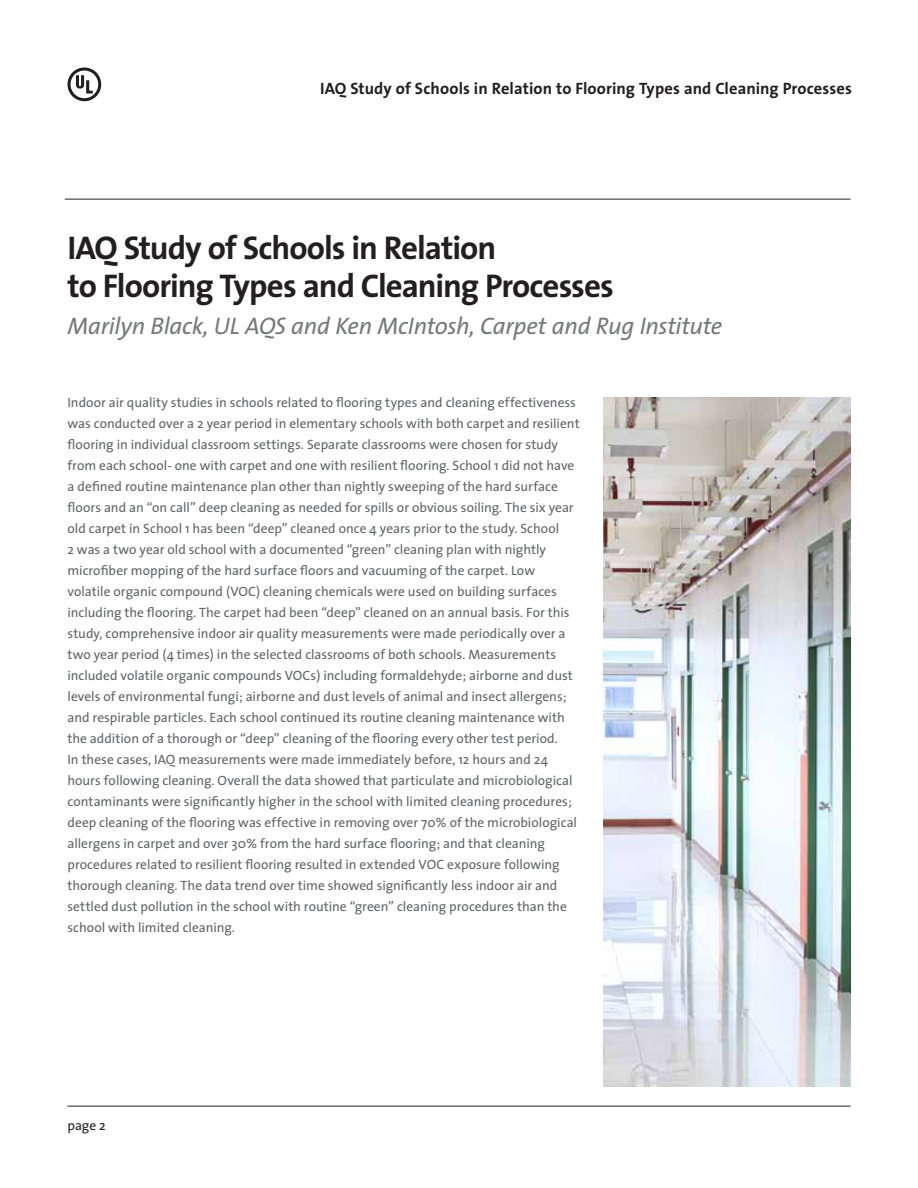
<style>
.page{position:relative;width:918px;height:1188px;background:#fff}
.page>*{position:absolute;margin:0;border:0;box-sizing:border-box;transform-origin:0 0}
.t1{font:700 33px/37.5px "The Sans";letter-spacing:-.03em;color:#231f20}
.t2{font:italic 24px "The Sans";letter-spacing:-.015em;color:#77787b}
.t3{font:700 16.5px "The Sans";letter-spacing:.005em;color:#231f20}
.t4{font:13.5px/21px "The Sans";color:#636466}
.t5{font:13.5px "The Sans";color:#231f20}
</style>
<div class="page">
<svg style="left:67px;top:67px;width:35px;height:35px"></svg>
<hr style="left:65px;top:199px;width:785px;height:1px;background:#231f20">
<hr style="left:68px;top:1106px;width:782px;height:1px;background:#231f20">
<img style="left:604px;top:397px;width:246px;height:689px">
<p class="t3" style="left:320px;top:74px;width:533px">IAQ Study of Schools in Relation to Flooring Types and Cleaning Processes</p>
<h1 class="t1" style="left:68px;top:229px;width:548px">IAQ Study of Schools in Relation<br>to Flooring Types and Cleaning Processes</h1>
<h2 class="t2" style="left:68px;top:306px;width:656px">Marilyn Black, UL AQS and Ken McIntosh, Carpet and Rug Institute</h2>
<p class="t4" style="left:68px;top:392px;width:514px">Indoor air quality studies in schools related to flooring types and cleaning effectiveness was conducted over a 2 year period in elementary schools with both carpet and resilient flooring in individual classroom settings. Separate classrooms were chosen for study from each school- one with carpet and one with resilient flooring. School 1 did not have a defined routine maintenance plan other than nightly sweeping of the hard surface floors and an “on call” deep cleaning as needed for spills or obvious soiling. The six year old carpet in School 1 has been “deep” cleaned once 4 years prior to the study. School<br>2 was a two year old school with a documented “green” cleaning plan with nightly microfiber mopping of the hard surface floors and vacuuming of the carpet. Low volatile organic compound (VOC) cleaning chemicals were used on building surfaces including the flooring. The carpet had been “deep” cleaned on an annual basis. For this study, comprehensive indoor air quality measurements were made periodically over a two year period (4 times) in the selected classrooms of both schools. Measurements included volatile organic compounds VOCs) including formaldehyde; airborne and dust levels of environmental fungi; airborne and dust levels of animal and insect allergens; and respirable particles. Each school continued its routine cleaning maintenance with the addition of a thorough or “deep” cleaning of the flooring every other test period.<br>In these cases, IAQ measurements were made immediately before, 12 hours and 24 hours following cleaning. Overall the data showed that particulate and microbiological contaminants were significantly higher in the school with limited cleaning procedures; deep cleaning of the flooring was effective in removing over 70% of the microbiological allergens in carpet and over 30% from the hard surface flooring; and that cleaning procedures related to resilient flooring resulted in extended VOC exposure following thorough cleaning. The data trend over time showed significantly less indoor air and settled dust pollution in the school with routine “green” cleaning procedures than the school with limited cleaning.</p>
<p class="t5" style="left:68px;top:1115px;width:40px">page 2</p>
</div>
